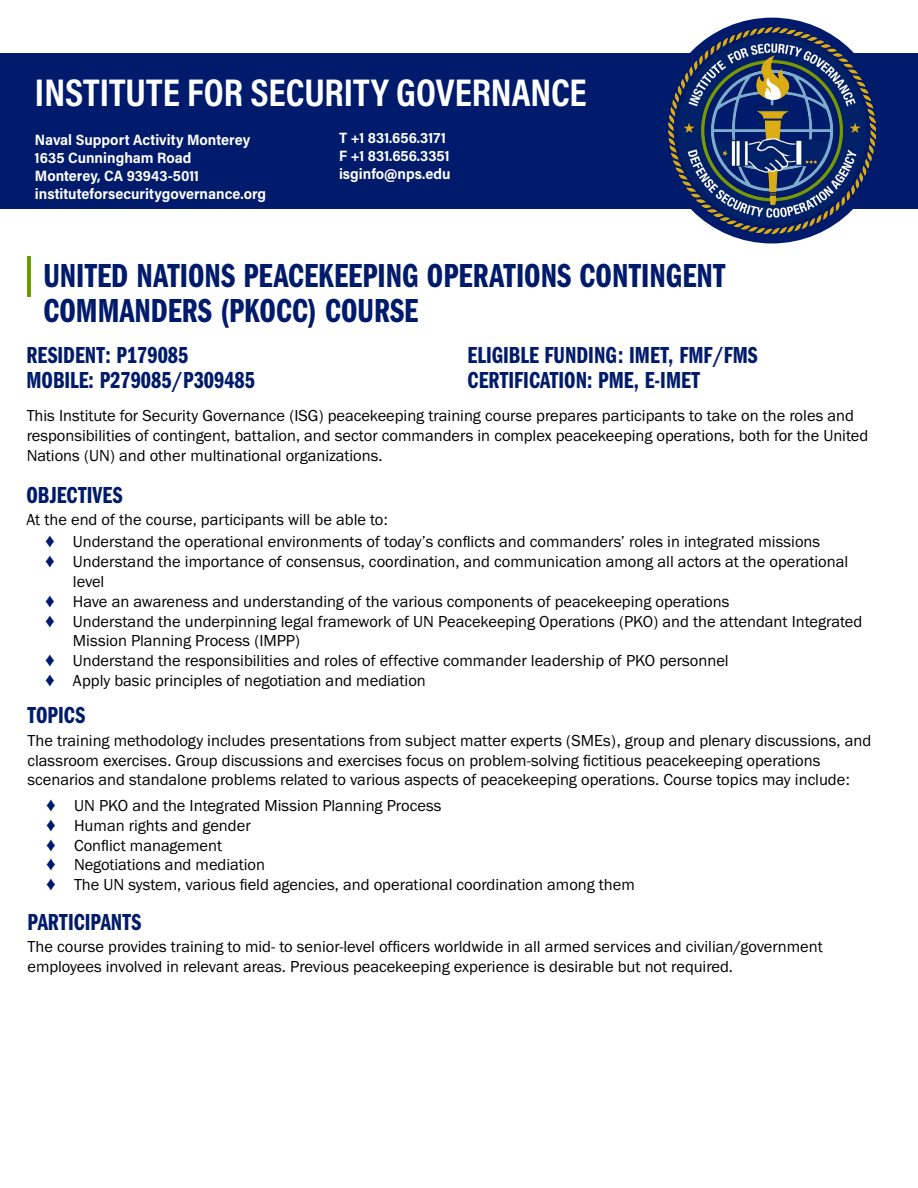
<style>
.page{position:relative;width:918px;height:1188px;background:#fff}
.page>*{position:absolute;margin:0;border:0;box-sizing:border-box;transform-origin:0 0}
.Document_Title{font:700 39px "Acumin Pro Cond";color:#fff}
.t1{font:34.5px "Franklin Gothic URW Com Dem";color:#001b6b}
.Sub_Headers{font:24px "Franklin Gothic URW Com Dem";color:#001b6b}
.Body_Text{font:16.5px/19.8px "Franklin Gothic URW Boo";color:#000}
.Bullet_Text{font:16.5px/19.8px "Franklin Gothic URW Boo";color:#000}
.Contact_Information{font:700 15px "Acumin Pro Semi Cond";color:#fff}
.s1{color:#001b6b}
</style>
<div class="page">
<div style="left:659px;top:18px;width:226px;height:225px;background:#001b6b;border-radius:50%"></div>
<div style="left:0;top:53px;width:918px;height:156px;background:#001b6b"></div>
<img style="left:668px;top:27px;width:207px;height:207px">
<hr style="left:27px;top:256px;width:4px;height:41px;background:#6a9c00">
<h1 class="Document_Title" style="left:35px;top:67px;width:553px">INSTITUTE FOR SECURITY GOVERNANCE</h1>
<h4 class="Contact_Information" style="left:35px;top:129px;width:217px">Naval Support Activity Monterey</h4>
<h4 class="Contact_Information" style="left:35px;top:147px;width:158px">1635 Cunningham Road</h4>
<h4 class="Contact_Information" style="left:35px;top:165px;width:166px">Monterey, CA 93943-5011</h4>
<h4 class="Contact_Information" style="left:35px;top:183px;width:233px">instituteforsecuritygovernance.org</h4>
<h4 class="Contact_Information" style="left:339px;top:127px;width:108px">T +1 831.656.3171</h4>
<h4 class="Contact_Information" style="left:339px;top:145px;width:112px">F +1 831.656.3351</h4>
<h4 class="Contact_Information" style="left:339px;top:163px;width:113px">isginfo@nps.edu</h4>
<h2 class="t1" style="left:43px;top:252px;width:684px">UNITED NATIONS PEACEKEEPING OPERATIONS CONTINGENT</h2>
<h2 class="t1" style="left:43px;top:286px;width:376px">COMMANDERS (PKOCC) COURSE</h2>
<h3 class="Sub_Headers" style="left:26px;top:338px;width:163px">RESIDENT: P179085</h3>
<h3 class="Sub_Headers" style="left:26px;top:364px;width:230px">MOBILE: P279085/P309485</h3>
<h3 class="Sub_Headers" style="left:468px;top:338px;width:291px">ELIGIBLE FUNDING: IMET, FMF/FMS</h3>
<h3 class="Sub_Headers" style="left:468px;top:364px;width:234px">CERTIFICATION: PME, E-IMET</h3>
<p class="Body_Text" style="left:27px;top:405px;width:843px">This Institute for Security Governance (ISG) peacekeeping training course prepares participants to take on the roles and responsibilities of contingent, battalion, and sector commanders in complex peacekeeping operations, both for the United<br>Nations (UN) and other multinational organizations.</p>
<h3 class="Sub_Headers" style="left:26px;top:478px;width:98px">OBJECTIVES</h3>
<p class="Body_Text" style="left:26px;top:509px;width:363px">At the end of the course, participants will be able to:</p>
<p class="Bullet_Text" style="left:44px;top:532px;width:777px"><span class="s1">♦</span> Understand the operational environments of today’s conflicts and commanders’ roles in integrated missions</p>
<p class="Bullet_Text" style="left:73px;top:552px;width:777px;text-indent:-28px"><span class="s1">♦</span> Understand the importance of consensus, coordination, and communication among all actors at the operational level</p>
<p class="Bullet_Text" style="left:44px;top:591px;width:686px"><span class="s1">♦</span> Have an awareness and understanding of the various components of peacekeeping operations</p>
<p class="Bullet_Text" style="left:73px;top:611px;width:791px;text-indent:-28px"><span class="s1">♦</span> Understand the underpinning legal framework of UN Peacekeeping Operations (PKO) and the attendant Integrated<br>Mission Planning Process (IMPP)</p>
<p class="Bullet_Text" style="left:44px;top:651px;width:686px"><span class="s1">♦</span> Understand the responsibilities and roles of effective commander leadership of PKO personnel</p>
<p class="Bullet_Text" style="left:44px;top:670px;width:383px"><span class="s1">♦</span> Apply basic principles of negotiation and mediation</p>
<h3 class="Sub_Headers" style="left:28px;top:699px;width:59px">TOPICS</h3>
<p class="Body_Text" style="left:28px;top:730px;width:845px">The training methodology includes presentations from subject matter experts (SMEs), group and plenary discussions, and classroom exercises. Group discussions and exercises focus on problem-solving fictitious peacekeeping operations</p>
<p class="Body_Text" style="left:28px;top:770px;width:824px">scenarios and standalone problems related to various aspects of peacekeeping operations. Course topics may include:</p>
<p class="Bullet_Text" style="left:46px;top:795px;width:398px"><span class="s1">♦</span> UN PKO and the Integrated Mission Planning Process</p>
<p class="Bullet_Text" style="left:46px;top:815px;width:207px"><span class="s1">♦</span> Human rights and gender</p>
<p class="Bullet_Text" style="left:46px;top:835px;width:178px"><span class="s1">♦</span> Conflict management</p>
<p class="Bullet_Text" style="left:46px;top:855px;width:221px"><span class="s1">♦</span> Negotiations and mediation</p>
<p class="Bullet_Text" style="left:46px;top:874px;width:591px"><span class="s1">♦</span> The UN system, various field agencies, and operational coordination among them</p>
<h3 class="Sub_Headers" style="left:28px;top:905px;width:115px">PARTICIPANTS</h3>
<p class="Body_Text" style="left:28px;top:937px;width:797px">The course provides training to mid- to senior-level officers worldwide in all armed services and civilian/government employees involved in relevant areas. Previous peacekeeping experience is desirable but not required.</p>
</div>
